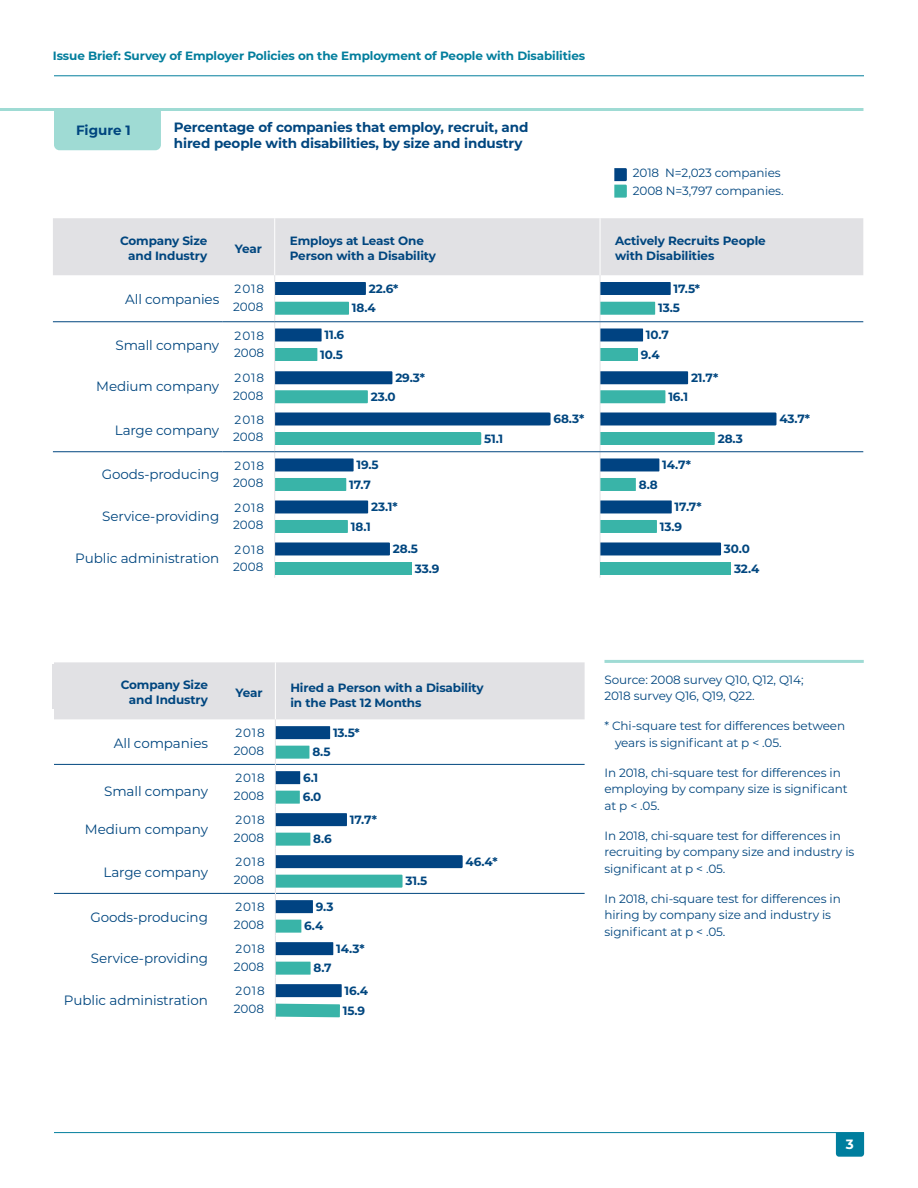
<style>
.page{position:relative;width:918px;height:1188px;background:#fff}
.page>*{position:absolute;margin:0;border:0;box-sizing:border-box;transform-origin:0 0}
.t1{font:13.5px "Montserrat";letter-spacing:-.01em;color:#00467f}
.t2{font:700 13.5px/16.5px "Montserrat";letter-spacing:-.01em;color:#00467f}
.t3{font:700 13.5px "Montserrat";color:#fff}
.t4{font:12px/16.5px "Montserrat";letter-spacing:-.01em;color:#00467f}
.t5{font:700 12px/15px "Montserrat";letter-spacing:-.01em;color:#00467f}
.t6{font:700 12px "Montserrat";letter-spacing:-.01em;color:#037e9d}
</style>
<div class="page">
<hr style="left:54px;top:1132px;width:810px;height:1px;background:#037e9d">
<hr style="left:54px;top:76px;width:810px;height:1px;background:#037e9d">
<svg style="left:836px;top:1133px;width:28px;height:24px"></svg>
<hr style="left:0;top:108px;width:863px;height:3px;background:#9fdbd4">
<div style="left:54px;top:111px;width:107px;height:39px;background:#9fdbd4"></div>
<svg style="left:614px;top:168px;width:13px;height:30px"></svg>
<div style="left:53px;top:218px;width:810px;height:57px;background:#e1e1e4"></div>
<hr style="left:274px;top:218px;width:1px;height:57px;background:#fff">
<hr style="left:600px;top:218px;width:1px;height:57px;background:#fff">
<hr style="left:53px;top:451px;width:169px;height:1px;background:#00467f">
<hr style="left:222px;top:451px;width:53px;height:1px;background:#00467f">
<hr style="left:275px;top:451px;width:325px;height:1px;background:#00467f">
<hr style="left:600px;top:451px;width:263px;height:1px;background:#00467f">
<hr style="left:53px;top:321px;width:169px;height:1px;background:#00467f">
<hr style="left:222px;top:321px;width:53px;height:1px;background:#00467f">
<hr style="left:275px;top:321px;width:325px;height:1px;background:#00467f">
<hr style="left:600px;top:321px;width:263px;height:1px;background:#00467f">
<svg style="left:274px;top:275px;width:277px;height:303px"></svg>
<svg style="left:600px;top:275px;width:176px;height:303px"></svg>
<div style="left:275px;top:562px;width:137px;height:13px;background:#39b4a8"></div>
<div style="left:600px;top:562px;width:131px;height:13px;background:#39b4a8"></div>
<svg style="left:54px;top:662px;width:531px;height:358px"></svg>
<hr style="left:604px;top:660px;width:260px;height:3px;background:#9fdbd4">
<p class="t6" style="left:53px;top:47px;width:534px">Issue Brief: Survey of Employer Policies on the Employment of People with Disabilities</p>
<p class="t2" style="left:76px;top:121px;width:56px">Figure 1</p>
<p class="t2" style="left:174px;top:118px;width:356px">Percentage of companies that employ, recruit, and hired people with disabilities, by size and industry</p>
<p class="t4" style="left:633px;top:163px;width:152px;line-height:18px">2018 N=2,023 companies<br>2008 N=3,797 companies.</p>
<p class="t5" style="left:120px;top:233px;width:89px;text-align:right">Company Size and Industry</p>
<p class="t5" style="left:235px;top:240px;width:29px">Year</p>
<p class="t5" style="left:290px;top:233px;width:148px">Employs at Least One<br>Person with a Disability</p>
<p class="t5" style="left:615px;top:233px;width:152px">Actively Recruits People with Disabilities</p>
<p class="t1" style="left:125px;top:290px;width:96px">All companies</p>
<p class="t4" style="left:235px;top:281px;width:31px">2018</p>
<p class="t5" style="left:369px;top:280px;width:31px">22.6*</p>
<p class="t5" style="left:674px;top:280px;width:28px">17.5*</p>
<p class="t4" style="left:233px;top:298px;width:32px">2008</p>
<p class="t5" style="left:352px;top:300px;width:25px">18.4</p>
<p class="t5" style="left:658px;top:300px;width:23px">13.5</p>
<p class="t1" style="left:116px;top:336px;width:105px">Small company</p>
<p class="t1" style="left:96px;top:377px;width:125px">Medium company</p>
<p class="t1" style="left:115px;top:421px;width:106px">Large company</p>
<p class="t1" style="left:102px;top:465px;width:119px">Goods-producing</p>
<p class="t1" style="left:102px;top:507px;width:119px">Service-providing</p>
<p class="t1" style="left:75px;top:549px;width:146px">Public administration</p>
<p class="t4" style="left:235px;top:327px;width:31px">2018</p>
<p class="t5" style="left:324px;top:327px;width:21px">11.6</p>
<p class="t5" style="left:646px;top:327px;width:24px">10.7</p>
<p class="t4" style="left:234px;top:344px;width:32px">2008</p>
<p class="t5" style="left:320px;top:346px;width:24px">10.5</p>
<p class="t5" style="left:641px;top:346px;width:20px">9.4</p>
<p class="t4" style="left:235px;top:369px;width:31px">2018</p>
<p class="t5" style="left:395px;top:370px;width:31px">29.3*</p>
<p class="t5" style="left:691px;top:370px;width:29px">21.7*</p>
<p class="t4" style="left:233px;top:387px;width:32px">2008</p>
<p class="t5" style="left:371px;top:389px;width:27px">23.0</p>
<p class="t5" style="left:668px;top:389px;width:21px">16.1</p>
<p class="t4" style="left:235px;top:411px;width:31px">2018</p>
<p class="t5" style="left:553px;top:411px;width:32px">68.3*</p>
<p class="t5" style="left:779px;top:411px;width:32px">43.7*</p>
<p class="t4" style="left:233px;top:428px;width:32px">2008</p>
<p class="t5" style="left:484px;top:430px;width:21px">51.1</p>
<p class="t5" style="left:718px;top:430px;width:27px">28.3</p>
<p class="t4" style="left:235px;top:457px;width:31px">2018</p>
<p class="t5" style="left:357px;top:457px;width:24px">19.5</p>
<p class="t5" style="left:662px;top:457px;width:30px">14.7*</p>
<p class="t4" style="left:233px;top:474px;width:32px">2008</p>
<p class="t5" style="left:349px;top:476px;width:23px">17.7</p>
<p class="t5" style="left:639px;top:476px;width:21px">8.8</p>
<p class="t4" style="left:235px;top:499px;width:31px">2018</p>
<p class="t5" style="left:371px;top:499px;width:28px">23.1*</p>
<p class="t5" style="left:675px;top:499px;width:29px">17.7*</p>
<p class="t4" style="left:233px;top:516px;width:32px">2008</p>
<p class="t5" style="left:351px;top:518px;width:22px">18.1</p>
<p class="t5" style="left:660px;top:518px;width:24px">13.9</p>
<p class="t4" style="left:235px;top:541px;width:31px">2018</p>
<p class="t5" style="left:393px;top:541px;width:27px">28.5</p>
<p class="t5" style="left:724px;top:541px;width:27px">30.0</p>
<p class="t4" style="left:233px;top:558px;width:32px">2008</p>
<p class="t5" style="left:415px;top:560px;width:26px">33.9</p>
<p class="t5" style="left:734px;top:560px;width:27px">32.4</p>
<p class="t5" style="left:121px;top:677px;width:89px;text-align:right">Company Size and Industry</p>
<p class="t5" style="left:236px;top:684px;width:29px">Year</p>
<p class="t5" style="left:290px;top:680px;width:195px">Hired a Person with a Disability in the Past 12 Months</p>
<p class="t1" style="left:114px;top:734px;width:96px">All companies</p>
<p class="t4" style="left:235px;top:724px;width:31px">2018</p>
<p class="t5" style="left:333px;top:725px;width:28px">13.5*</p>
<p class="t4" style="left:234px;top:742px;width:32px">2008</p>
<p class="t5" style="left:312px;top:744px;width:20px">8.5</p>
<p class="t1" style="left:104px;top:782px;width:105px">Small company</p>
<p class="t1" style="left:85px;top:820px;width:125px">Medium company</p>
<p class="t1" style="left:103px;top:863px;width:106px">Large company</p>
<p class="t1" style="left:90px;top:908px;width:119px">Goods-producing</p>
<p class="t1" style="left:91px;top:949px;width:119px">Service-providing</p>
<p class="t1" style="left:64px;top:991px;width:146px">Public administration</p>
<p class="t4" style="left:235px;top:769px;width:31px">2018</p>
<p class="t5" style="left:303px;top:770px;width:17px">6.1</p>
<p class="t4" style="left:234px;top:787px;width:32px">2008</p>
<p class="t5" style="left:303px;top:789px;width:20px">6.0</p>
<p class="t4" style="left:235px;top:811px;width:31px">2018</p>
<p class="t5" style="left:350px;top:812px;width:29px">17.7*</p>
<p class="t4" style="left:234px;top:829px;width:32px">2008</p>
<p class="t5" style="left:313px;top:831px;width:20px">8.6</p>
<p class="t4" style="left:235px;top:853px;width:31px">2018</p>
<p class="t5" style="left:466px;top:854px;width:34px">46.4*</p>
<p class="t4" style="left:234px;top:871px;width:32px">2008</p>
<p class="t5" style="left:405px;top:873px;width:23px">31.5</p>
<p class="t4" style="left:235px;top:898px;width:31px">2018</p>
<p class="t5" style="left:316px;top:899px;width:19px">9.3</p>
<p class="t4" style="left:234px;top:916px;width:32px">2008</p>
<p class="t5" style="left:304px;top:918px;width:20px">6.4</p>
<p class="t4" style="left:235px;top:940px;width:31px">2018</p>
<p class="t5" style="left:336px;top:941px;width:30px">14.3*</p>
<p class="t4" style="left:234px;top:958px;width:32px">2008</p>
<p class="t5" style="left:314px;top:960px;width:20px">8.7</p>
<p class="t4" style="left:235px;top:982px;width:31px">2018</p>
<p class="t5" style="left:345px;top:983px;width:25px">16.4</p>
<p class="t4" style="left:234px;top:1000px;width:32px">2008</p>
<p class="t5" style="left:343px;top:1003px;width:24px">15.9</p>
<p class="t4" style="left:604px;top:671px;width:201px">Source: 2008 survey Q10, Q12, Q14;<br>2018 survey Q16, Q19, Q22.</p>
<p class="t4" style="left:615px;top:717px;width:232px;text-indent:-10px">* Chi-square test for differences between years is significant at p &lt; .05.</p>
<p class="t4" style="left:604px;top:764px;width:245px">In 2018, chi-square test for differences in employing by company size is significant at p &lt; .05.</p>
<p class="t4" style="left:604px;top:827px;width:251px">In 2018, chi-square test for differences in recruiting by company size and industry is significant at p &lt; .05.</p>
<p class="t4" style="left:604px;top:890px;width:238px">In 2018, chi-square test for differences in hiring by company size and industry is significant at p &lt; .05.</p>
<p class="t3" style="left:846px;top:1134px;width:9px">3</p>
</div>
